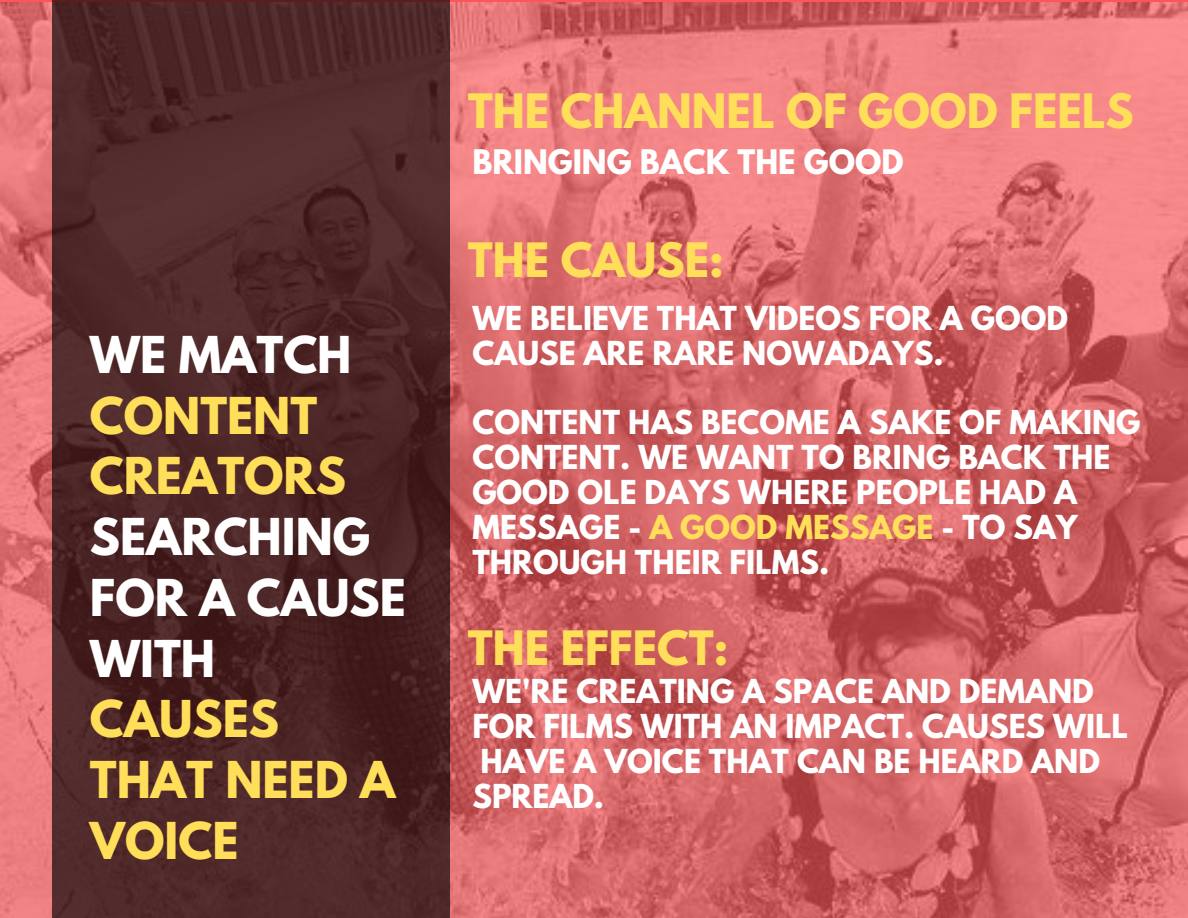
<style>
.page{position:relative;width:1188px;height:918px;background:#fff}
.page>*{position:absolute;margin:0;border:0;box-sizing:border-box;transform-origin:0 0}
.t1{font:700 45px/60.8px "League Spartan";color:#ffde59}
.t2{font:700 45px/60.8px "League Spartan";color:#fff}
.t3{font:700 42px "League Spartan";color:#ffde59}
.t4{font:700 30px "League Spartan";color:#fff}
.t5{font:700 29.25px/34.8px "League Spartan";color:#fff}
.s1{color:#ffde59}
</style>
<div class="page">
<img style="left:0;top:3px;width:1188px;height:915px">
<svg style="left:53px;top:0;width:397px;height:918px;fill:#4e2728"></svg>
<h1 class="t2" style="left:90px;top:330px;width:263px">WE MATCH</h1>
<h1 class="t1" style="left:90px;top:391px;width:258px">CONTENT<br>CREATORS</h1>
<h1 class="t2" style="left:90px;top:512px;width:318px">SEARCHING<br>FOR A CAUSE<br>WITH</h1>
<h1 class="t1" style="left:90px;top:695px;width:307px">CAUSES<br>THAT NEED A<br>VOICE</h1>
<h2 class="t3" style="left:468px;top:90px;width:667px">THE CHANNEL OF GOOD FEELS</h2>
<p class="t4" style="left:472px;top:147px;width:433px">BRINGING BACK THE GOOD</p>
<h2 class="t3" style="left:468px;top:239px;width:257px">THE CAUSE:</h2>
<p class="t5" style="left:472px;top:304px;width:597px">WE BELIEVE THAT VIDEOS FOR A GOOD<br>CAUSE ARE RARE NOWADAYS.</p>
<p class="t5" style="left:472px;top:409px;width:670px">CONTENT HAS BECOME A SAKE OF MAKING<br>CONTENT. WE WANT TO BRING BACK THE<br>GOOD OLE DAYS WHERE PEOPLE HAD A<br>MESSAGE - <span class="s1">A GOOD MESSAGE</span> - TO SAY<br>THROUGH THEIR FILMS.</p>
<h2 class="t3" style="left:468px;top:627px;width:262px">THE EFFECT:</h2>
<p class="t5" style="left:472px;top:678px;width:657px">WE'RE CREATING A SPACE AND DEMAND<br>FOR FILMS WITH AN IMPACT. CAUSES WILL<br>HAVE A VOICE THAT CAN BE HEARD AND<br>SPREAD.</p>
</div>
